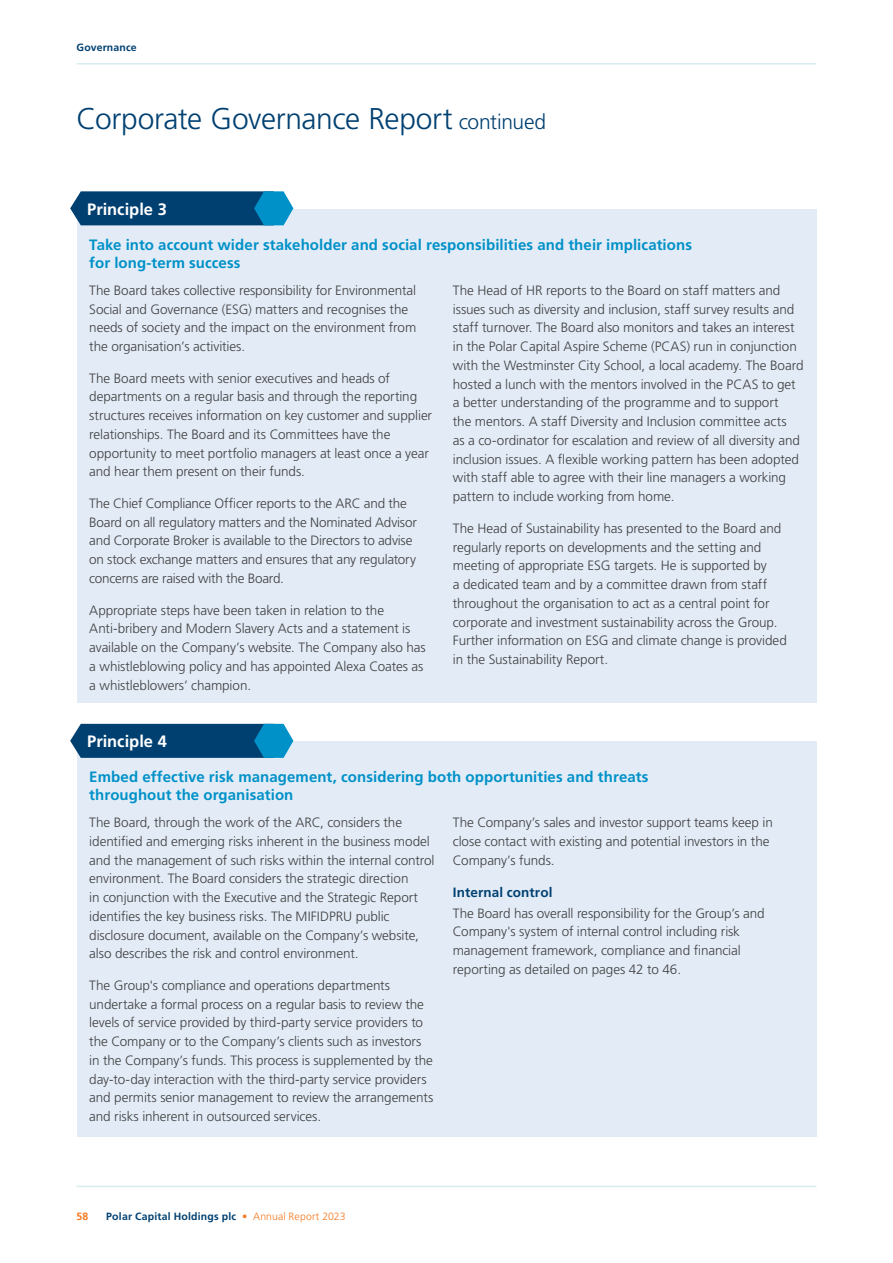
<style>
.page{position:relative;width:893px;height:1263px;background:#fff}
.page>*{position:absolute;margin:0;border:0;box-sizing:border-box;transform-origin:0 0}
.t1{font:300 30px "Frutiger LT Std";letter-spacing:-.015em;color:#004071}
.t2{font:700 16.5px "Frutiger LT Std";color:#fff}
.t3{font:700 15px/18px "Frutiger LT Std";letter-spacing:.005em;color:#0091c8}
.t4{font:300 13.5px/18.8px "Frutiger LT Std";letter-spacing:-.01em;color:#414042}
.t5{font:700 13.5px "Frutiger LT Std";letter-spacing:.01em;color:#004071}
.t6{font:700 10.5px "Frutiger LT Std";letter-spacing:.02em;color:#004071}
.t7{font:700 10.5px "Frutiger LT Std";color:#f47920}
.s1{font-size:21px}
.s2{font-weight:300;color:#f47920}
</style>
<div class="page">
<div style="left:77px;top:209px;width:739px;height:493px;background:#e3ecf6"></div>
<div style="left:77px;top:741px;width:739px;height:395px;background:#e3ecf6"></div>
<svg style="left:70px;top:191px;width:223px;height:34px;background:#0d5483"></svg>
<svg style="left:70px;top:724px;width:223px;height:34px;background:#0b5383"></svg>
<hr style="left:77px;top:63px;width:739px;height:2px;background:#d7ecf1">
<hr style="left:77px;top:1186px;width:739px;height:1px;background:#d7ecf1">
<p class="t6" style="left:77px;top:41px;width:62px">Governance</p>
<h1 class="t1" style="left:77px;top:101px;width:471px">Corporate Governance Report <span class="s1">continued</span></h1>
<p class="t2" style="left:87px;top:199px;width:81px">Principle 3</p>
<p class="t3" style="left:89px;top:236px;width:604px">Take into account wider stakeholder and social responsibilities and their implications for long-term success</p>
<p class="t4" style="left:89px;top:281px;width:328px">The Board takes collective responsibility for Environmental Social and Governance (ESG) matters and recognises the needs of society and the impact on the environment from the organisation’s activities.</p>
<p class="t4" style="left:89px;top:369px;width:344px">The Board meets with senior executives and heads of departments on a regular basis and through the reporting structures receives information on key customer and supplier relationships. The Board and its Committees have the opportunity to meet portfolio managers at least once a year and hear them present on their funds.</p>
<p class="t4" style="left:89px;top:494px;width:329px">The Chief Compliance Officer reports to the ARC and the Board on all regulatory matters and the Nominated Advisor and Corporate Broker is available to the Directors to advise on stock exchange matters and ensures that any regulatory concerns are raised with the Board.</p>
<p class="t4" style="left:89px;top:601px;width:338px">Appropriate steps have been taken in relation to the Anti-bribery and Modern Slavery Acts and a statement is available on the Company’s website. The Company also has a whistleblowing policy and has appointed Alexa Coates as a whistleblowers’ champion.</p>
<p class="t4" style="left:453px;top:281px;width:352px">The Head of HR reports to the Board on staff matters and issues such as diversity and inclusion, staff survey results and staff turnover. The Board also monitors and takes an interest in the Polar Capital Aspire Scheme (PCAS) run in conjunction with the Westminster City School, a local academy. The Board hosted a lunch with the mentors involved in the PCAS to get a better understanding of the programme and to support<br>the mentors. A staff Diversity and Inclusion committee acts<br>as a co-ordinator for escalation and review of all diversity and inclusion issues. A flexible working pattern has been adopted with staff able to agree with their line managers a working pattern to include working from home.</p>
<p class="t4" style="left:453px;top:519px;width:335px">The Head of Sustainability has presented to the Board and regularly reports on developments and the setting and meeting of appropriate ESG targets. He is supported by<br>a dedicated team and by a committee drawn from staff throughout the organisation to act as a central point for corporate and investment sustainability across the Group.<br>Further information on ESG and climate change is provided in the Sustainability Report.</p>
<p class="t2" style="left:87px;top:732px;width:81px">Principle 4</p>
<p class="t3" style="left:89px;top:768px;width:561px">Embed effective risk management, considering both opportunities and threats throughout the organisation</p>
<p class="t4" style="left:89px;top:813px;width:347px">The Board, through the work of the ARC, considers the identified and emerging risks inherent in the business model and the management of such risks within the internal control environment. The Board considers the strategic direction<br>in conjunction with the Executive and the Strategic Report identifies the key business risks. The MIFIDPRU public disclosure document, available on the Company’s website, also describes the risk and control environment.</p>
<p class="t4" style="left:89px;top:976px;width:346px">The Group's compliance and operations departments undertake a formal process on a regular basis to review the levels of service provided by third-party service providers to the Company or to the Company’s clients such as investors in the Company’s funds. This process is supplemented by the day-to-day interaction with the third-party service providers and permits senior management to review the arrangements and risks inherent in outsourced services.</p>
<p class="t4" style="left:453px;top:813px;width:321px">The Company’s sales and investor support teams keep in close contact with existing and potential investors in the<br>Company’s funds.</p>
<p class="t5" style="left:453px;top:884px;width:101px">Internal control</p>
<p class="t4" style="left:453px;top:904px;width:313px">The Board has overall responsibility for the Group’s and Company's system of internal control including risk management framework, compliance and financial reporting as detailed on pages 42 to 46.</p>
<p class="t7" style="left:77px;top:1210px;width:13px">58</p>
<p class="t6" style="left:106px;top:1210px;width:241px">Polar Capital Holdings plc <span class="s2">• Annual Report 2023</span></p>
</div>
